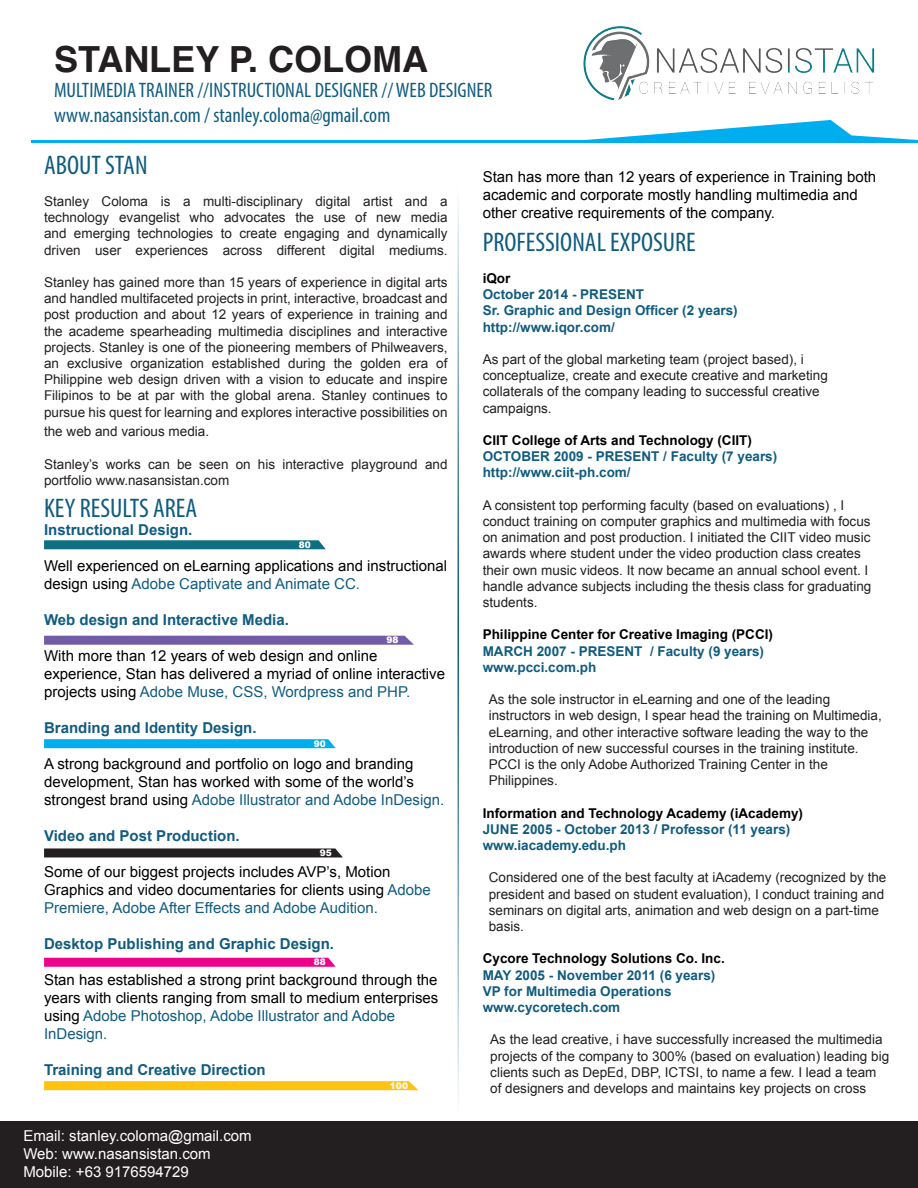
<style>
.page{position:relative;width:918px;height:1188px;background:#fff}
.page>*{position:absolute;margin:0;border:0;box-sizing:border-box;transform-origin:0 0}
.t1{font:700 36px "Helvetica";color:#231f20}
.t2{font:condensed 27px "Myriad Pro";color:#105c7f}
.t3{font:condensed 21px/25.2px "Myriad Pro";color:#105c7f}
.t4{font:15px/18px "Arial";color:#000}
.t5{font:700 15px "Arial";color:#105c7f}
.t6{font:15px/18px "Arial";color:#fff}
.t7{font:13.5px/16.2px "Arial";color:#231f20}
.t8{font:700 13.5px/16.2px "Arial";color:#105c7f}
.t9{font:700 13.5px "Arial";color:#000}
.t10{font:900 9px "Arial";color:#fff}
.s1{color:#105c7f}
</style>
<div class="page">
<svg style="left:586px;top:120px;width:331px;height:20px"></svg>
<div style="left:0;top:1121px;width:918px;height:67px;background:#231f20"></div>
<svg style="left:44px;top:540px;width:282px;height:9px;background:#187586"></svg>
<svg style="left:44px;top:636px;width:370px;height:9px;background:#7863aa"></svg>
<svg style="left:44px;top:739px;width:292px;height:9px;background:#09b0ef"></svg>
<svg style="left:44px;top:848px;width:299px;height:9px;background:#312d2e"></svg>
<svg style="left:44px;top:958px;width:292px;height:9px;background:#ed0c90"></svg>
<svg style="left:44px;top:1081px;width:374px;height:9px;background:#fec317"></svg>
<hr style="left:458px;top:167px;width:1px;height:951px;background:#105c7f">
<img style="left:583px;top:26px;width:292px;height:75px">
<h1 class="t1" style="left:54px;top:30px;width:376px">STANLEY P. COLOMA</h1>
<h3 class="t3" style="left:54px;top:77px;width:440px">MULTIMEDIA TRAINER //INSTRUCTIONAL DESIGNER // WEB DESIGNER www.nasansistan.com / stanley.coloma@gmail.com</h3>
<h2 class="t2" style="left:44px;top:148px;width:105px">ABOUT STAN</h2>
<p class="t7" style="left:44px;top:193px;width:405px;text-align:justify">Stanley Coloma is a multi-disciplinary digital artist and a technology evangelist who advocates the use of new media and emerging technologies to create engaging and dynamically driven user experiences across different digital mediums.</p>
<p class="t7" style="left:44px;top:274px;width:405px;text-align:justify">Stanley has gained more than 15 years of experience in digital arts and handled multifaceted projects in print, interactive, broadcast and post production and about 12 years of experience in training and the academe spearheading multimedia disciplines and interactive projects. Stanley is one of the pioneering members of Philweavers, an exclusive organization established during the golden era of Philippine web design driven with a vision to educate and inspire Filipinos to be at par with the global arena. Stanley continues to pursue his quest for learning and explores interactive possibilities on</p>
<p class="t7" style="left:44px;top:424px;width:167px">the web and various media.</p>
<p class="t7" style="left:44px;top:456px;width:405px">Stanley’s works can be seen on his interactive playground and portfolio www.nasansistan.com</p>
<h2 class="t2" style="left:44px;top:492px;width:155px">KEY RESULTS AREA</h2>
<p class="t5" style="left:44px;top:520px;width:150px">Instructional Design.</p>
<p class="t4" style="left:44px;top:557px;width:405px">Well experienced on eLearning applications and instructional design using <span class="s1">Adobe Captivate and Animate CC.</span></p>
<p class="t5" style="left:44px;top:610px;width:246px">Web design and Interactive Media.</p>
<p class="t4" style="left:44px;top:647px;width:403px">With more than 12 years of web design and online experience, Stan has delivered a myriad of online interactive projects using <span class="s1">Adobe Muse, CSS, Wordpress and PHP.</span></p>
<p class="t5" style="left:44px;top:718px;width:214px">Branding and Identity Design.</p>
<p class="t4" style="left:44px;top:755px;width:402px">A strong background and portfolio on logo and branding development, Stan has worked with some of the world’s strongest brand using <span class="s1">Adobe Illustrator and Adobe InDesign.</span></p>
<p class="t5" style="left:44px;top:826px;width:197px">Video and Post Production.</p>
<p class="t4" style="left:44px;top:863px;width:388px">Some of our biggest projects includes AVP’s, Motion<br>Graphics and video documentaries for clients using <span class="s1">Adobe<br>Premiere, Adobe After Effects and Adobe Audition.</span></p>
<p class="t5" style="left:44px;top:934px;width:292px">Desktop Publishing and Graphic Design.</p>
<p class="t4" style="left:44px;top:971px;width:396px">Stan has established a strong print background through the years with clients ranging from small to medium enterprises using <span class="s1">Adobe Photoshop, Adobe Illustrator and Adobe InDesign.</span></p>
<p class="t5" style="left:44px;top:1060px;width:223px">Training and Creative Direction</p>
<p class="t10" style="left:299px;top:538px;width:14px">80</p>
<p class="t10" style="left:386px;top:634px;width:14px">98</p>
<p class="t10" style="left:314px;top:737px;width:14px">90</p>
<p class="t10" style="left:320px;top:846px;width:14px">95</p>
<p class="t10" style="left:314px;top:956px;width:14px">88</p>
<p class="t6" style="left:23px;top:1127px;width:230px">Email: stanley.coloma@gmail.com<br>Web: www.nasansistan.com<br>Mobile: +63 9176594729</p>
<p class="t10" style="left:390px;top:1079px;width:20px">100</p>
<p class="t4" style="left:483px;top:168px;width:395px">Stan has more than 12 years of experience in Training both academic and corporate mostly handling multimedia and other creative requirements of the company.</p>
<h2 class="t2" style="left:483px;top:225px;width:215px">PROFESSIONAL EXPOSURE</h2>
<p class="t9" style="left:483px;top:269px;width:29px">iQor</p>
<p class="t8" style="left:483px;top:287px;width:257px">October 2014 - PRESENT<br>Sr. Graphic and Design Officer (2 years) http://www.iqor.com/</p>
<p class="t7" style="left:483px;top:351px;width:347px">As part of the global marketing team (project based), i conceptualize, create and execute creative and marketing collaterals of the company leading to successful creative campaigns.</p>
<p class="t9" style="left:483px;top:431px;width:271px">CIIT College of Arts and Technology (CIIT)</p>
<p class="t8" style="left:483px;top:449px;width:296px">OCTOBER 2009 - PRESENT / Faculty (7 years) http://www.ciit-ph.com/</p>
<p class="t7" style="left:483px;top:497px;width:390px">A consistent top performing faculty (based on evaluations) , I conduct training on computer graphics and multimedia with focus on animation and post production. I initiated the CIIT video music awards where student under the video production class creates their own music videos. It now became an annual school event. I handle advance subjects including the thesis class for graduating students.</p>
<p class="t9" style="left:483px;top:626px;width:292px">Philippine Center for Creative Imaging (PCCI)</p>
<p class="t8" style="left:483px;top:643px;width:283px">MARCH 2007 - PRESENT / Faculty (9 years) www.pcci.com.ph</p>
<p class="t7" style="left:489px;top:692px;width:395px">As the sole instructor in eLearning and one of the leading instructors in web design, I spear head the training on Multimedia, eLearning, and other interactive software leading the way to the introduction of new successful courses in the training institute.<br>PCCI is the only Adobe Authorized Training Center in the Philippines.</p>
<p class="t9" style="left:483px;top:804px;width:322px">Information and Technology Academy (iAcademy)</p>
<p class="t8" style="left:483px;top:821px;width:309px">JUNE 2005 - October 2013 / Professor (11 years) www.iacademy.edu.ph</p>
<p class="t7" style="left:489px;top:870px;width:399px">Considered one of the best faculty at iAcademy (recognized by the president and based on student evaluation), I conduct training and seminars on digital arts, animation and web design on a part-time basis.</p>
<p class="t9" style="left:483px;top:950px;width:244px">Cycore Technology Solutions Co. Inc.</p>
<p class="t8" style="left:483px;top:967px;width:234px">MAY 2005 - November 2011 (6 years)<br>VP for Multimedia Operations www.cycoretech.com</p>
<p class="t7" style="left:490px;top:1032px;width:400px">As the lead creative, i have successfully increased the multimedia projects of the company to 300% (based on evaluation) leading big clients such as DepEd, DBP, ICTSI, to name a few. I lead a team of designers and develops and maintains key projects on cross</p>
</div>
